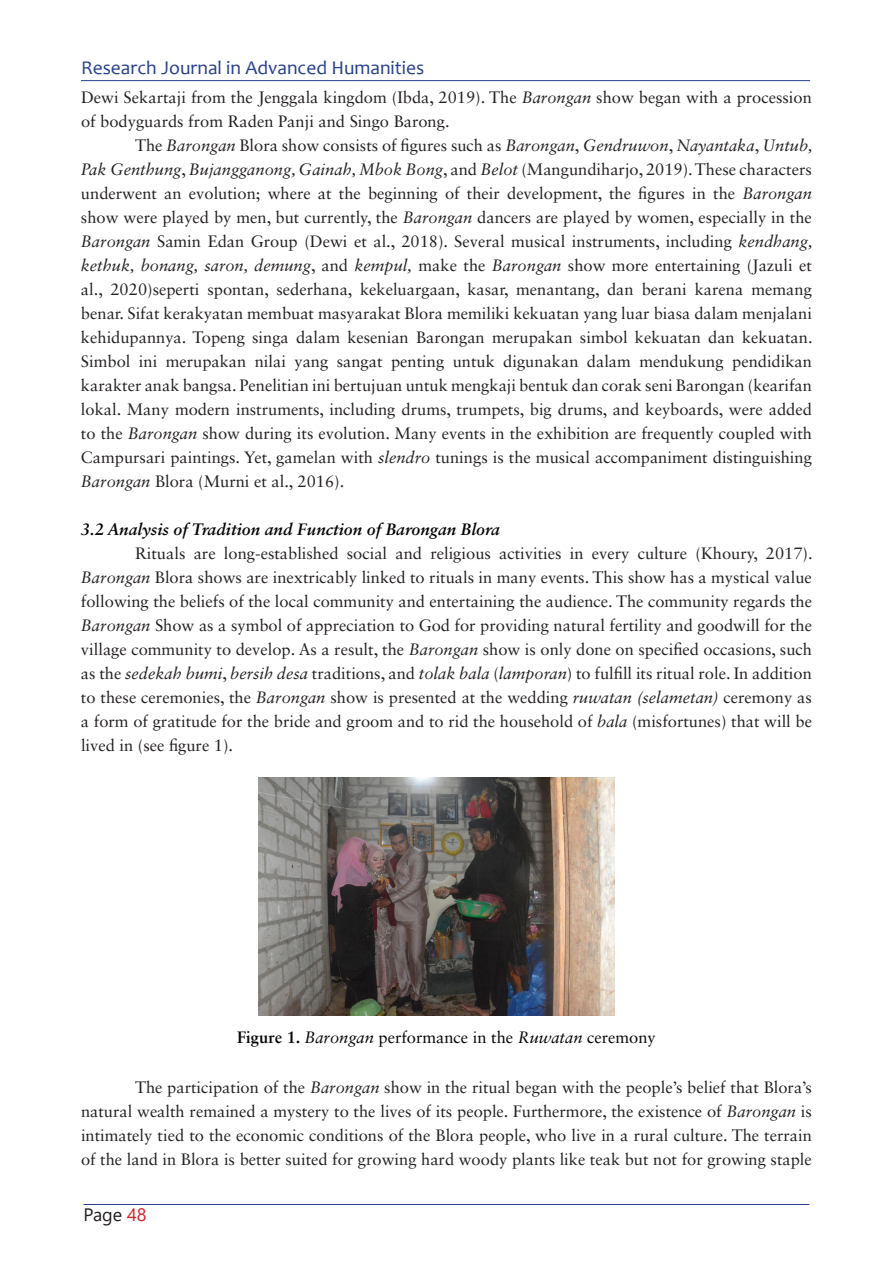
<style>
.page{position:relative;width:893px;height:1263px;background:#fff}
.page>*{position:absolute;margin:0;border:0;box-sizing:border-box;transform-origin:0 0}
.t1{font:19.5px "Candara";color:#253f8e}
.t2{font:18px "Segoe UI";color:#231f20}
.t3{font:16.5px/24px "Sabon LT Std";color:#231f20;text-align:justify}
.t4{font:italic 700 16.5px "Sabon LT Std";color:#040503}
.t5{font:16.5px "Sabon LT Std";color:#040503}
.s1{font-style:italic}
.s2{font-weight:700}
.s3{color:#d1232a}
</style>
<div class="page">
<hr style="left:84px;top:1204px;width:725px;height:1px;background:#253f8e">
<hr style="left:81px;top:80px;width:729px;height:1px;background:#253f8e">
<img style="left:259px;top:778px;width:355px;height:237px">
<p class="t1" style="left:81px;top:56px;width:345px">Research Journal in Advanced Humanities</p>
<p class="t3" style="left:81px;top:85px;width:732px">Dewi Sekartaji from the Jenggala kingdom (Ibda, 2019). The <span class="s1">Barongan</span> show began with a procession of bodyguards from Raden Panji and Singo Barong.</p>
<p class="t3" style="left:81px;top:133px;width:733px;text-indent:54px">The <span class="s1">Barongan</span> Blora show consists of figures such as <span class="s1">Barongan</span>, <span class="s1">Gendruwon</span>, <span class="s1">Nayantaka</span>, <span class="s1">Untub, Pak Genthung</span>, <span class="s1">Bujangganong, Gainah, Mbok Bong</span>, and <span class="s1">Belot</span> (Mangundiharjo, 2019). These characters underwent an evolution; where at the beginning of their development, the figures in the <span class="s1">Barongan </span>show were played by men, but currently, the <span class="s1">Barongan</span> dancers are played by women, especially in the <span class="s1">Barongan</span> Samin Edan Group (Dewi et al., 2018). Several musical instruments, including <span class="s1">kendhang, kethuk, bonang, saron, demung</span>, and <span class="s1">kempul,</span> make the <span class="s1">Barongan</span> show more entertaining (Jazuli et al., 2020)seperti spontan, sederhana, kekeluargaan, kasar, menantang, dan berani karena memang benar. Sifat kerakyatan membuat masyarakat Blora memiliki kekuatan yang luar biasa dalam menjalani kehidupannya. Topeng singa dalam kesenian Barongan merupakan simbol kekuatan dan kekuatan.<br>Simbol ini merupakan nilai yang sangat penting untuk digunakan dalam mendukung pendidikan karakter anak bangsa. Penelitian ini bertujuan untuk mengkaji bentuk dan corak seni Barongan (kearifan lokal. Many modern instruments, including drums, trumpets, big drums, and keyboards, were added to the <span class="s1">Barongan</span> show during its evolution. Many events in the exhibition are frequently coupled with Campursari paintings. Yet, gamelan with <span class="s1">slendro</span> tunings is the musical accompaniment distinguishing <span class="s1">Barongan</span> Blora (Murni et al., 2016).</p>
<p class="t4" style="left:81px;top:519px;width:420px">3.2 Analysis of Tradition and Function of Barongan Blora</p>
<p class="t3" style="left:81px;top:541px;width:733px;text-indent:54px">Rituals are long-established social and religious activities in every culture (Khoury, 2017).<br><span class="s1">Barongan</span> Blora shows are inextricably linked to rituals in many events. This show has a mystical value following the beliefs of the local community and entertaining the audience. The community regards the <span class="s1">Barongan</span> Show as a symbol of appreciation to God for providing natural fertility and goodwill for the village community to develop. As a result, the <span class="s1">Barongan</span> show is only done on specified occasions, such as the <span class="s1">sedekah bumi</span>, <span class="s1">bersih desa</span> traditions, and <span class="s1">tolak bala</span> (<span class="s1">lamporan</span>) to fulfill its ritual role. In addition to these ceremonies, the <span class="s1">Barongan</span> show is presented at the wedding <span class="s1">ruwatan (selametan)</span> ceremony as a form of gratitude for the bride and groom and to rid the household of <span class="s1">bala</span> (misfortunes) that will be lived in (see figure 1).</p>
<p class="t5" style="left:237px;top:1028px;width:420px"><span class="s2">Figure 1.</span> <span class="s1">Barongan</span> performance in the <span class="s1">Ruwatan</span> ceremony</p>
<p class="t3" style="left:81px;top:1075px;width:733px;text-indent:54px">The participation of the <span class="s1">Barongan</span> show in the ritual began with the people’s belief that Blora’s natural wealth remained a mystery to the lives of its people. Furthermore, the existence of <span class="s1">Barongan</span> is intimately tied to the economic conditions of the Blora people, who live in a rural culture. The terrain of the land in Blora is better suited for growing hard woody plants like teak but not for growing staple</p>
<p class="t2" style="left:84px;top:1198px;width:64px">Page <span class="s3">48</span></p>
</div>
